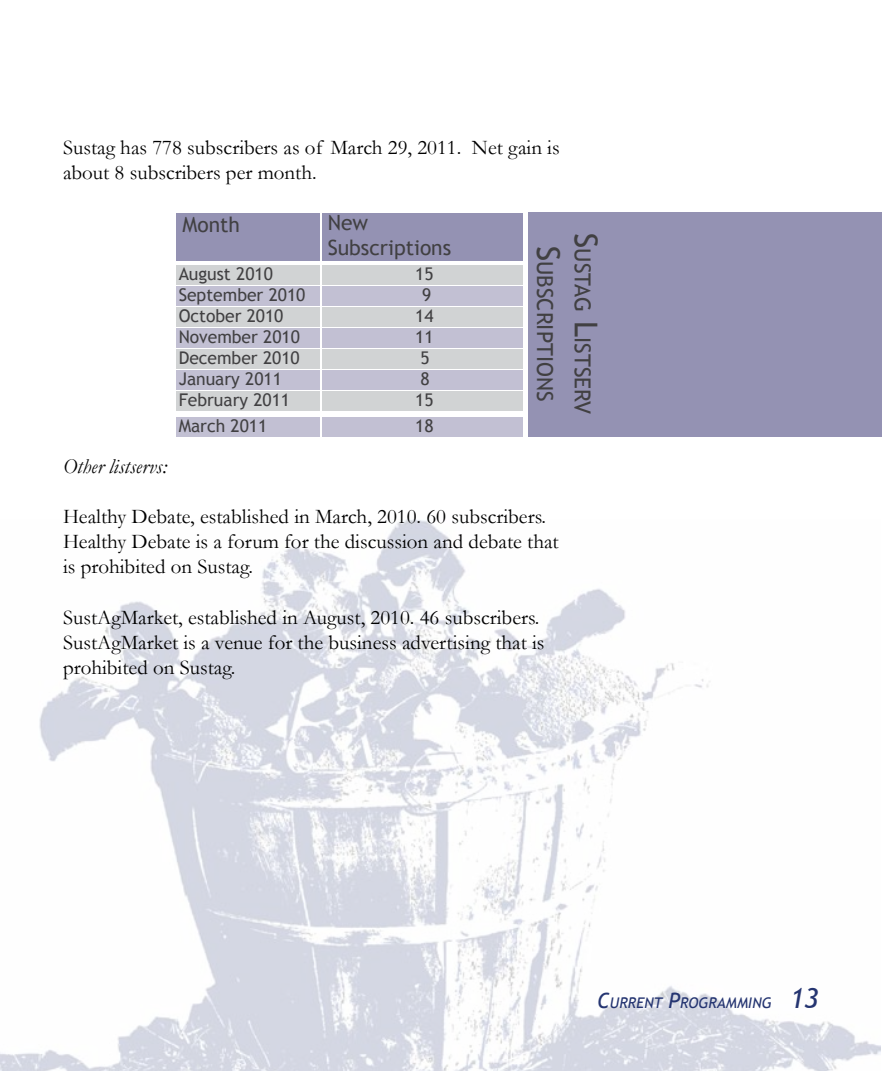
<style>
.page{position:relative;width:882px;height:1071px;background:#fff}
.page>*{position:absolute;margin:0;border:0;box-sizing:border-box;transform-origin:0 0}
.t1{font:22.05px/37.8px "Trebuchet MS";color:#414042;text-align:center}
.t2{font:21px/25.2px "Garamond";color:#000}
.t3{font:21px/25.2px "Trebuchet MS";color:#414042}
.t4{font:italic 21px "Garamond";color:#000}
.t5{font:17.5px/21px "Trebuchet MS";color:#414042}
.t6{font:italic 14.7px "Trebuchet MS";color:#253571}
.s1{font-size:31.5px}
.s2{font-size:21px}
.s3{font-size:28px}
</style>
<div class="page">
<img style="left:0;top:519px;width:881px;height:552px">
<div style="left:177px;top:418px;width:143px;height:19px;background:#c2c0d3"></div>
<div style="left:322px;top:418px;width:201px;height:19px;background:#c2c0d3"></div>
<div style="left:177px;top:265px;width:143px;height:20px;background:#d1d3d4"></div>
<div style="left:177px;top:286px;width:143px;height:20px;background:#c2c0d3"></div>
<div style="left:177px;top:307px;width:143px;height:20px;background:#d1d3d4"></div>
<div style="left:177px;top:328px;width:143px;height:20px;background:#c2c0d3"></div>
<div style="left:177px;top:349px;width:143px;height:20px;background:#d1d3d4"></div>
<div style="left:177px;top:391px;width:143px;height:20px;background:#d1d3d4"></div>
<div style="left:177px;top:370px;width:143px;height:20px;background:#c2c0d3"></div>
<div style="left:322px;top:266px;width:201px;height:19px;background:#d1d3d4"></div>
<div style="left:322px;top:287px;width:201px;height:19px;background:#c2c0d3"></div>
<div style="left:322px;top:307px;width:201px;height:20px;background:#d1d3d4"></div>
<div style="left:322px;top:329px;width:201px;height:19px;background:#c2c0d3"></div>
<div style="left:322px;top:350px;width:201px;height:19px;background:#d1d3d4"></div>
<div style="left:322px;top:371px;width:201px;height:19px;background:#c2c0d3"></div>
<div style="left:322px;top:391px;width:201px;height:20px;background:#d1d3d4"></div>
<div style="left:177px;top:213px;width:143px;height:47px;background:#9492b3"></div>
<div style="left:322px;top:213px;width:201px;height:47px;background:#9492b3"></div>
<div style="left:529px;top:213px;width:353px;height:224px;background:#9492b3"></div>
<p class="t2" style="left:63px;top:134px;width:498px">Sustag has 778 subscribers as of March 29, 2011. Net gain is about 8 subscribers per month.</p>
<p class="t3" style="left:183px;top:212px;width:59px">Month</p>
<p class="t3" style="left:328px;top:210px;width:125px">New<br>Subscriptions</p>
<p class="t5" style="left:179px;top:264px;width:128px">August 2010<br>September 2010<br>October 2010<br>November 2010<br>December 2010</p>
<p class="t5" style="left:179px;top:390px;width:113px">February 2011</p>
<p class="t5" style="left:179px;top:369px;width:105px">January 2011</p>
<p class="t5" style="left:415px;top:264px;width:20px;text-align:center">15<br>9<br>14<br>11<br>5<br>8<br>15</p>
<p class="t5" style="left:179px;top:416px;width:90px">March 2011</p>
<p class="t5" style="left:415px;top:416px;width:20px">18</p>
<p class="t1" style="left:601px;top:233px;width:182px;rotate:90deg"><span class="s1">S</span>ustag <span class="s1">L</span>istserv<br><span class="s1">S</span>ubscriptions</p>
<p class="t4" style="left:63px;top:454px;width:106px">Other listservs:</p>
<p class="t2" style="left:63px;top:504px;width:497px">Healthy Debate, established in March, 2010. 60 subscribers.<br>Healthy Debate is a forum for the discussion and debate that is prohibited on Sustag.</p>
<p class="t2" style="left:63px;top:604px;width:483px">SustAgMarket, established in August, 2010. 46 subscribers.<br>SustAgMarket is a venue for the business advertising that is prohibited on Sustag.</p>
<p class="t6" style="left:597px;top:994px;width:223px"><span class="s2">C</span>URRENT <span class="s2">P</span>ROGRAMMING <span class="s3">13</span></p>
</div>
